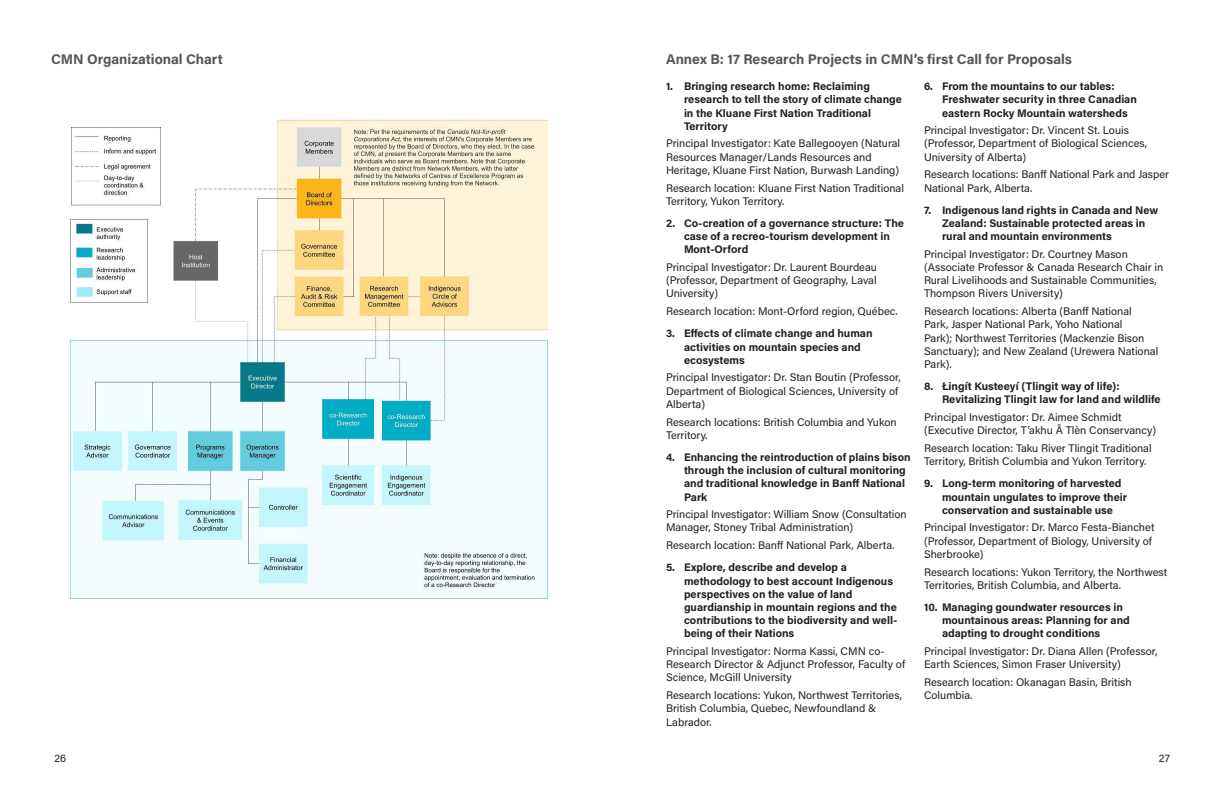
<style>
.page{position:relative;width:1224px;height:792px;background:#fff}
.page>*{position:absolute;margin:0;border:0;box-sizing:border-box;transform-origin:0 0}
.Bold_acumin_grey_14{font:700 14px "Acumin Pro";color:#54575a}
.t1{font:11px/13.2px "Acumin Pro";color:#231f20}
.t2{font:700 11px/13.2px "Acumin Pro";color:#231f20}
</style>
<div class="page">
<img style="left:68px;top:120px;width:480px;height:479px">
<p class="Bold_acumin_grey_14" style="left:51px;top:50px;width:173px">CMN Organizational Chart</p>
<p class="Bold_acumin_grey_14" style="left:666px;top:50px;width:408px">Annex B: 17 Research Projects in CMN’s first Call for Proposals</p>
<p class="t2" style="left:684px;top:79px;width:219px;text-indent:-18px">1. Bringing research home: Reclaiming research to tell the story of climate change in the Kluane First Nation Traditional Territory</p>
<p class="t1" style="left:666px;top:137px;width:236px">Principal Investigator: Kate Ballegooyen (Natural<br>Resources Manager/Lands Resources and<br>Heritage, Kluane First Nation, Burwash Landing)</p>
<p class="t1" style="left:666px;top:181px;width:239px">Research location: Kluane First Nation Traditional<br>Territory, Yukon Territory.</p>
<p class="t2" style="left:684px;top:216px;width:221px;text-indent:-18px">2. Co-creation of a governance structure: The case of a recreo-tourism development in<br>Mont-Orford</p>
<p class="t1" style="left:666px;top:260px;width:212px;text-align:justify">Principal Investigator: Dr. Laurent Bourdeau (Professor, Department of Geography, Laval University)</p>
<p class="t1" style="left:666px;top:304px;width:233px">Research location: Mont-Orford region, Québec.</p>
<p class="t2" style="left:684px;top:326px;width:190px;text-indent:-18px">3. Effects of climate change and human activities on mountain species and ecosystems</p>
<p class="t1" style="left:666px;top:371px;width:236px">Principal Investigator: Dr. Stan Boutin (Professor,<br>Department of Biological Sciences, University of<br>Alberta)</p>
<p class="t1" style="left:666px;top:415px;width:232px">Research locations: British Columbia and Yukon<br>Territory.</p>
<p class="t2" style="left:684px;top:450px;width:228px;text-indent:-18px">4. Enhancing the reintroduction of plains bison through the inclusion of cultural monitoring and traditional knowledge in Banff National Park</p>
<p class="t1" style="left:666px;top:507px;width:242px">Principal Investigator: William Snow (Consultation<br>Manager, Stoney Tribal Administration)</p>
<p class="t1" style="left:666px;top:538px;width:230px">Research location: Banff National Park, Alberta.</p>
<p class="t2" style="left:684px;top:560px;width:215px;text-indent:-18px">5. Explore, describe and develop a methodology to best account Indigenous perspectives on the value of land guardianship in mountain regions and the contributions to the biodiversity and well&shy;being of their Nations</p>
<p class="t1" style="left:666px;top:644px;width:241px">Principal Investigator: Norma Kassi, CMN co-<br>Research Director &amp; Adjunct Professor, Faculty of<br>Science, McGill University</p>
<p class="t1" style="left:666px;top:688px;width:237px">Research locations: Yukon, Northwest Territories,<br>British Columbia, Quebec, Newfoundland &amp;<br>Labrador.</p>
<p class="t2" style="left:942px;top:79px;width:196px;text-indent:-18px">6. From the mountains to our tables:<br>Freshwater security in three Canadian eastern Rocky Mountain watersheds</p>
<p class="t1" style="left:924px;top:123px;width:225px">Principal Investigator: Dr. Vincent St. Louis (Professor, Department of Biological Sciences,<br>University of Alberta)</p>
<p class="t1" style="left:924px;top:167px;width:247px">Research locations: Banff National Park and Jasper<br>National Park, Alberta.</p>
<p class="t2" style="left:942px;top:203px;width:218px;text-indent:-18px">7. Indigenous land rights in Canada and New<br>Zealand: Sustainable protected areas in rural and mountain environments</p>
<p class="t1" style="left:924px;top:247px;width:241px">Principal Investigator: Dr. Courtney Mason (Associate Professor &amp; Canada Research Chair in Rural Livelihoods and Sustainable Communities, Thompson Rivers University)</p>
<p class="t1" style="left:924px;top:304px;width:236px">Research locations: Alberta (Banff National Park, Jasper National Park, Yoho National<br>Park); Northwest Territories (Mackenzie Bison Sanctuary); and New Zealand (Urewera National Park).</p>
<p class="t2" style="left:942px;top:379px;width:220px;text-indent:-18px">8. Łingít Kusteeyí (Tlingit way of life):<br>Revitalizing Tlingit law for land and wildlife</p>
<p class="t1" style="left:924px;top:410px;width:234px">Principal Investigator: Dr. Aimee Schmidt (Executive Director, T’akhu Â Tlèn Conservancy)</p>
<p class="t1" style="left:924px;top:441px;width:229px">Research location: Taku River Tlingit Traditional<br>Territory, British Columbia and Yukon Territory.</p>
<p class="t2" style="left:942px;top:476px;width:187px;text-indent:-18px">9. Long-term monitoring of harvested mountain ungulates to improve their conservation and sustainable use</p>
<p class="t1" style="left:924px;top:521px;width:232px">Principal Investigator: Dr. Marco Festa-Bianchet (Professor, Department of Biology, University of<br>Sherbrooke)</p>
<p class="t1" style="left:924px;top:565px;width:245px">Research locations: Yukon Territory, the Northwest<br>Territories, British Columbia, and Alberta.</p>
<p class="t2" style="left:942px;top:600px;width:189px;text-indent:-18px">10. Managing goundwater resources in mountainous areas: Planning for and adapting to drought conditions</p>
<p class="t1" style="left:924px;top:644px;width:235px">Principal Investigator: Dr. Diana Allen (Professor,<br>Earth Sciences, Simon Fraser University)</p>
<p class="t1" style="left:924px;top:675px;width:209px">Research location: Okanagan Basin, British<br>Columbia.</p>
<p class="t1" style="left:54px;top:751px;width:13px">26</p>
<p class="t1" style="left:1159px;top:751px;width:13px">27</p>
</div>
